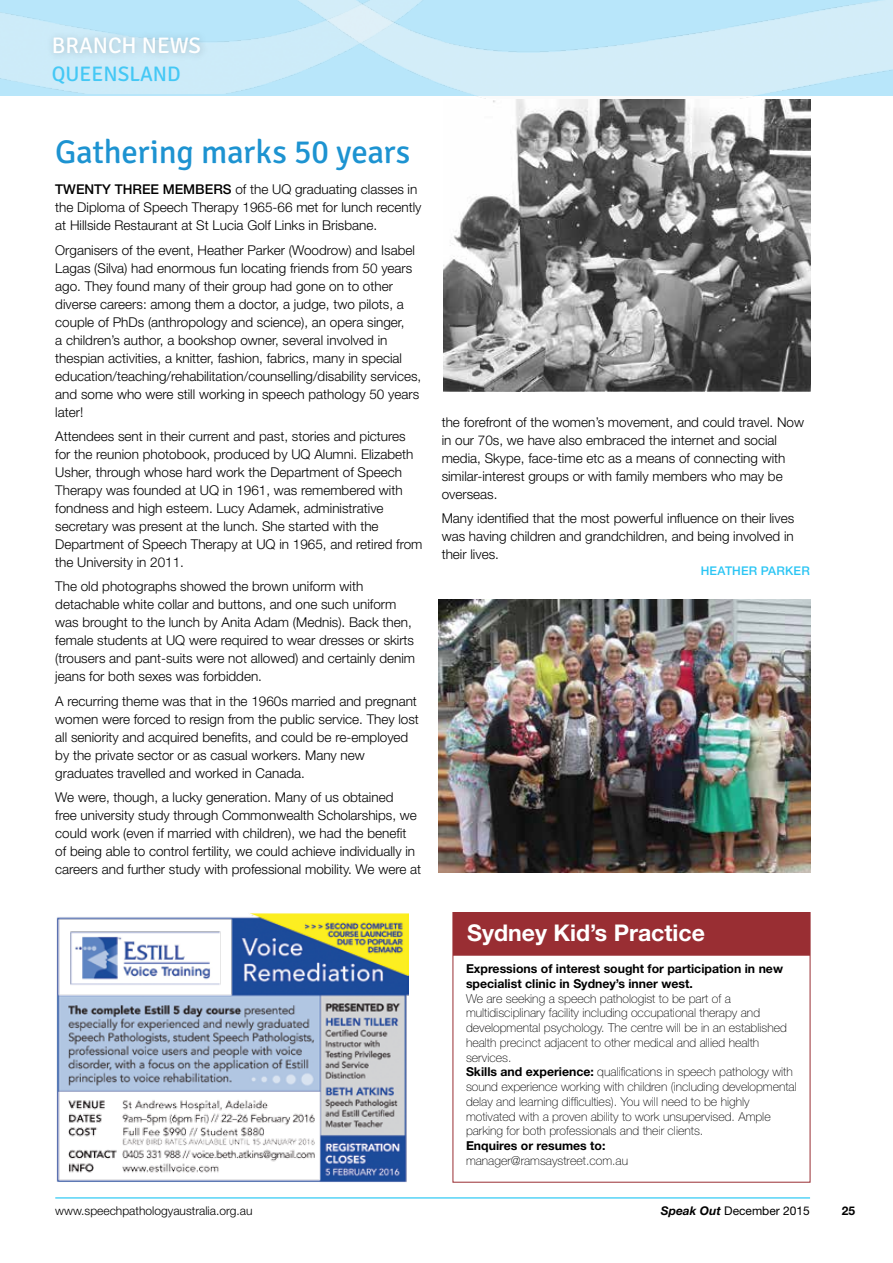
<style>
.page{position:relative;width:893px;height:1263px;background:#fff}
.page>*{position:absolute;margin:0;border:0;box-sizing:border-box;transform-origin:0 0}
.t1{font:33px "Signika";letter-spacing:-.01em;color:#1d93d1}
.t2{font:700 23.1px "Helvetica Neue LT Std";color:#fff}
.t3{font:22.5px "Signika";color:#fff}
.t4{font:21px "Signika";color:#44c8f5}
.t5{font:300 13.5px/18px "Helvetica Neue LT Std";color:#000}
.t6{font:500 13.5px "Helvetica Neue LT Std";color:#000}
.t7{font:100 12.3px/14.7px "Helvetica Neue LT Std";color:#000}
.t8{font:700 12.3px/14.7px "Helvetica Neue LT Std";color:#000}
.t9{font:300 12px "Helvetica Neue LT Std";color:#000}
.t10{font:12px "Helvetica Neue LT Std";color:#000}
.t11{font:500 12px "Helvetica Neue LT Std";letter-spacing:.02em;color:#2ac5f4}
.t12{font:700 12px "Helvetica Neue LT Std";color:#000}
.s1{font-weight:500}
.s2{font-weight:700}
.s3{font-weight:700;font-style:italic}
</style>
<div class="page">
<hr style="left:55px;top:1198px;width:755px;height:1px;background:#00bdf2">
<img style="left:264px;top:0;width:629px;height:119px">
<div style="left:47px;top:30px;width:162px;height:32px;background:#000;opacity:.2"></div>
<img style="left:443px;top:99px;width:367px;height:292px">
<img style="left:439px;top:600px;width:371px;height:272px">
<img style="left:56px;top:913px;width:352px;height:269px">
<div style="left:454px;top:913px;width:355px;height:42px;background:#992e33"></div>
<div style="left:453px;top:912px;width:357px;height:44px;border:2px solid #992e33"></div>
<div style="left:453px;top:912px;width:357px;height:270px;border:1px solid #992e33"></div>
<h3 class="t3" style="left:52px;top:33px;width:56px">BRANCH</h3>
<h3 class="t3" style="left:142px;top:33px;width:61px">news</h3>
<h3 class="t4" style="left:52px;top:62px;width:130px">queensland</h3>
<h1 class="t1" style="left:55px;top:133px;width:357px">Gathering marks 50 years</h1>
<p class="t5" style="left:55px;top:180px;width:368px;text-indent:47px"><span class="s1">Y THREE MEMBERS</span> of the UQ graduating classes in the Diploma of Speech Therapy 1965-66 met for lunch recently at Hillside Restaurant at St Lucia Golf Links in Brisbane.</p>
<p class="t5" style="left:55px;top:240px;width:368px">Organisers of the event, Heather Parker (Woodrow) and Isabel Lagas (Silva) had enormous fun locating friends from 50 years ago. They found many of their group had gone on to other diverse careers: among them a doctor, a judge, two pilots, a couple of PhDs (anthropology and science), an opera singer,<br>a children’s author, a bookshop owner, several involved in thespian activities, a knitter, fashion, fabrics, many in special education/teaching/rehabilitation/counselling/disability services, and some who were still working in speech pathology 50 years later!</p>
<p class="t5" style="left:55px;top:427px;width:369px">Attendees sent in their current and past, stories and pictures for the reunion photobook, produced by UQ Alumni. Elizabeth Usher, through whose hard work the Department of Speech Therapy was founded at UQ in 1961, was remembered with fondness and high esteem. Lucy Adamek, administrative secretary was present at the lunch. She started with the Department of Speech Therapy at UQ in 1965, and retired from the University in 2011.</p>
<p class="t5" style="left:55px;top:577px;width:361px">The old photographs showed the brown uniform with detachable white collar and buttons, and one such uniform was brought to the lunch by Anita Adam (Mednis). Back then, female students at UQ were required to wear dresses or skirts (trousers and pant-suits were not allowed) and certainly denim jeans for both sexes was forbidden.</p>
<p class="t5" style="left:55px;top:692px;width:365px">A recurring theme was that in the 1960s married and pregnant women were forced to resign from the public service. They lost all seniority and acquired benefits, and could be re-employed by the private sector or as casual workers. Many new graduates travelled and worked in Canada.</p>
<p class="t5" style="left:55px;top:788px;width:367px">We were, though, a lucky generation. Many of us obtained<br>free university study through Commonwealth Scholarships, we could work (even if married with children), we had the benefit<br>of being able to control fertility, we could achieve individually in careers and further study with professional mobility. We were at</p>
<p class="t6" style="left:55px;top:181px;width:19px">TWENT</p>
<p class="t5" style="left:442px;top:413px;width:364px">the forefront of the women’s movement, and could travel. Now in our 70s, we have also embraced the internet and social media, Skype, face-time etc as a means of connecting with similar-interest groups or with family members who may be overseas.</p>
<p class="t5" style="left:442px;top:509px;width:354px;text-align:justify">Many identified that the most powerful influence on their lives was having children and grandchildren, and being involved in their lives.</p>
<p class="t11" style="left:701px;top:563px;width:9px">HEAT</p>
<p class="t11" style="left:732px;top:563px;width:79px">HER PARKER</p>
<h2 class="t2" style="left:467px;top:919px;width:239px">Sydney Kid’s Practice</h2>
<p class="t8" style="left:466px;top:961px;width:318px">Expressions of interest sought for participation in new specialist clinic in Sydney’s inner west.</p>
<p class="t7" style="left:466px;top:991px;width:332px">We are seeking a speech pathologist to be part of a multidisciplinary facility including occupational therapy and developmental psychology. The centre will be in an established health precinct adjacent to other medical and allied health services.<br><span class="s2">Skills and experience:</span> qualifications in speech pathology with sound experience working with children (including developmental delay and learning difficulties). You will need to be highly motivated with a proven ability to work unsupervised. Ample parking for both professionals and their clients.</p>
<p class="t8" style="left:466px;top:1138px;width:141px">Enquires or resumes to:</p>
<p class="t7" style="left:466px;top:1153px;width:164px">manager@ramsaystreet.com.au</p>
<p class="t9" style="left:55px;top:1203px;width:199px">www.speechpathologyaustralia.org.au</p>
<p class="t10" style="left:661px;top:1204px;width:150px"><span class="s3">Speak Out</span> December 2015</p>
<p class="t12" style="left:842px;top:1203px;width:15px">25</p>
</div>
